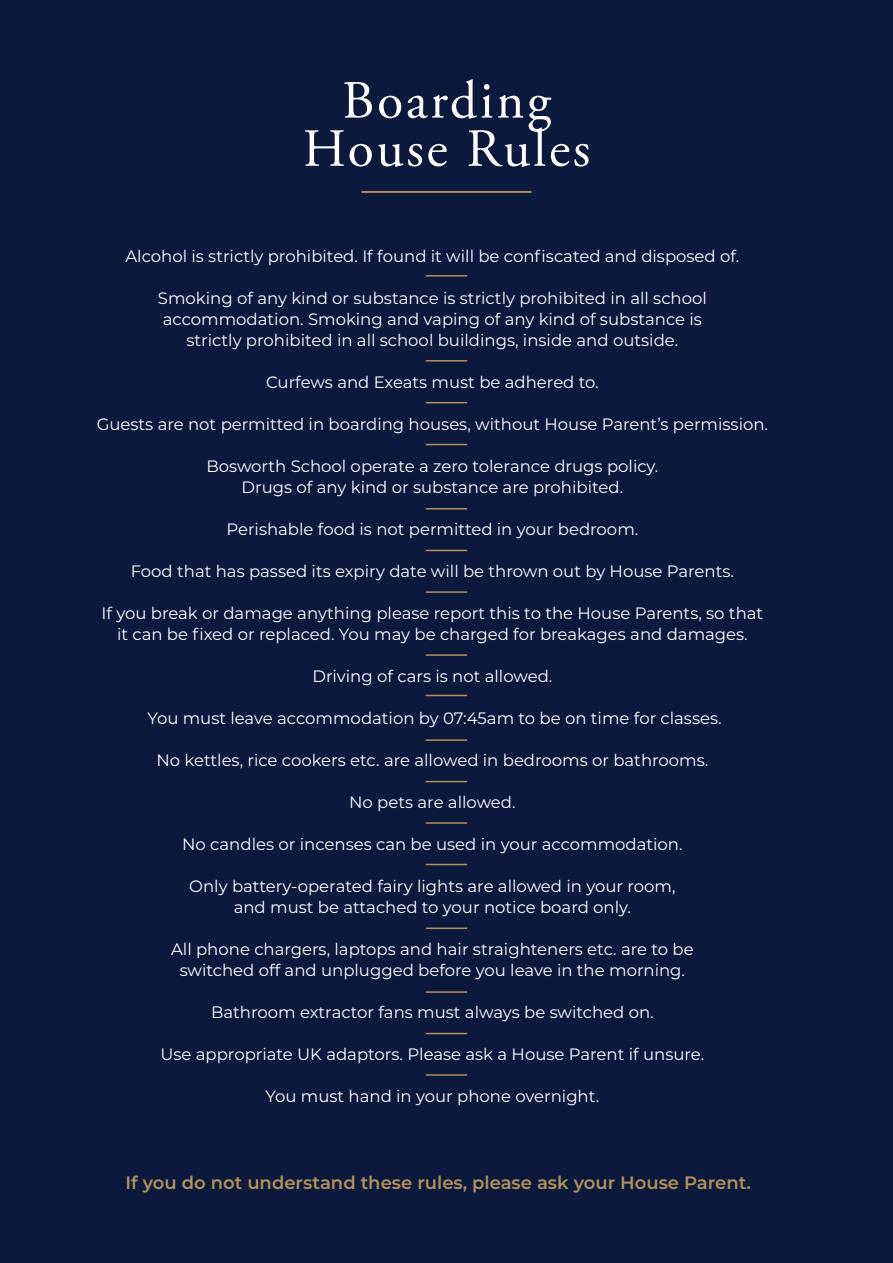
<style>
.page{position:relative;width:893px;height:1263px;background:#0a193c}
.page>*{position:absolute;margin:0;border:0;box-sizing:border-box;transform-origin:0 0}
.t1{font:53.55px/48.2px "Adobe Garamond Pro";letter-spacing:.05em;color:#fff;text-align:center}
.t2{font:600 18px "Montserrat";color:#b4915a}
.t3{font:16.5px/21px "Montserrat";color:#fff;text-align:center}
</style>
<div class="page">
<hr style="left:361px;top:191px;width:170px;height:2px;background:#b4915a">
<hr style="left:426px;top:275px;width:41px;height:2px;background:#b4915a">
<hr style="left:426px;top:360px;width:41px;height:1px;background:#b4915a">
<hr style="left:426px;top:402px;width:41px;height:1px;background:#b4915a">
<hr style="left:426px;top:444px;width:41px;height:1px;background:#b4915a">
<hr style="left:426px;top:508px;width:41px;height:1px;background:#b4915a">
<hr style="left:426px;top:550px;width:41px;height:1px;background:#b4915a">
<hr style="left:426px;top:591px;width:41px;height:2px;background:#b4915a">
<hr style="left:426px;top:654px;width:41px;height:2px;background:#b4915a">
<hr style="left:426px;top:695px;width:41px;height:1px;background:#b4915a">
<hr style="left:426px;top:739px;width:41px;height:2px;background:#b4915a">
<hr style="left:426px;top:781px;width:41px;height:1px;background:#b4915a">
<hr style="left:426px;top:822px;width:41px;height:2px;background:#b4915a">
<hr style="left:426px;top:864px;width:41px;height:1px;background:#b4915a">
<hr style="left:426px;top:927px;width:41px;height:2px;background:#b4915a">
<hr style="left:426px;top:991px;width:41px;height:2px;background:#b4915a">
<hr style="left:426px;top:1033px;width:41px;height:1px;background:#b4915a">
<hr style="left:426px;top:1074px;width:41px;height:2px;background:#b4915a">
<p class="t1" style="left:303px;top:78px;width:289px">Boarding<br>House Rules</p>
<p class="t3" style="left:125px;top:245px;width:615px">Alcohol is strictly prohibited. If found it will be confiscated and disposed of.</p>
<p class="t3" style="left:158px;top:287px;width:550px">Smoking of any kind or substance is strictly prohibited in all school accommodation. Smoking and vaping of any kind of substance is strictly prohibited in all school buildings, inside and outside.</p>
<p class="t3" style="left:266px;top:371px;width:334px">Curfews and Exeats must be adhered to.</p>
<p class="t3" style="left:97px;top:413px;width:673px">Guests are not permitted in boarding houses, without House Parent’s permission.</p>
<p class="t3" style="left:206px;top:455px;width:454px">Bosworth School operate a zero tolerance drugs policy.<br>Drugs of any kind or substance are prohibited.</p>
<p class="t3" style="left:226px;top:518px;width:413px">Perishable food is not permitted in your bedroom.</p>
<p class="t3" style="left:131px;top:560px;width:605px">Food that has passed its expiry date will be thrown out by House Parents.</p>
<p class="t3" style="left:102px;top:602px;width:663px">If you break or damage anything please report this to the House Parents, so that it can be fixed or replaced. You may be charged for breakages and damages.</p>
<p class="t3" style="left:312px;top:665px;width:242px">Driving of cars is not allowed.</p>
<p class="t3" style="left:148px;top:707px;width:576px">You must leave accommodation by 07:45am to be on time for classes.</p>
<p class="t3" style="left:156px;top:749px;width:553px">No kettles, rice cookers etc. are allowed in bedrooms or bathrooms.</p>
<p class="t3" style="left:349px;top:791px;width:168px">No pets are allowed.</p>
<p class="t3" style="left:182px;top:833px;width:502px">No candles or incenses can be used in your accommodation.</p>
<p class="t3" style="left:189px;top:875px;width:488px">Only battery-operated fairy lights are allowed in your room, and must be attached to your notice board only.</p>
<p class="t3" style="left:171px;top:938px;width:524px">All phone chargers, laptops and hair straighteners etc. are to be switched off and unplugged before you leave in the morning.</p>
<p class="t3" style="left:211px;top:1001px;width:444px">Bathroom extractor fans must always be switched on.</p>
<p class="t3" style="left:160px;top:1043px;width:545px">Use appropriate UK adaptors. Please ask a House Parent if unsure.</p>
<p class="t3" style="left:266px;top:1085px;width:335px">You must hand in your phone overnight.</p>
<p class="t2" style="left:125px;top:1170px;width:627px">If you do not understand these rules, please ask your House Parent.</p>
</div>
